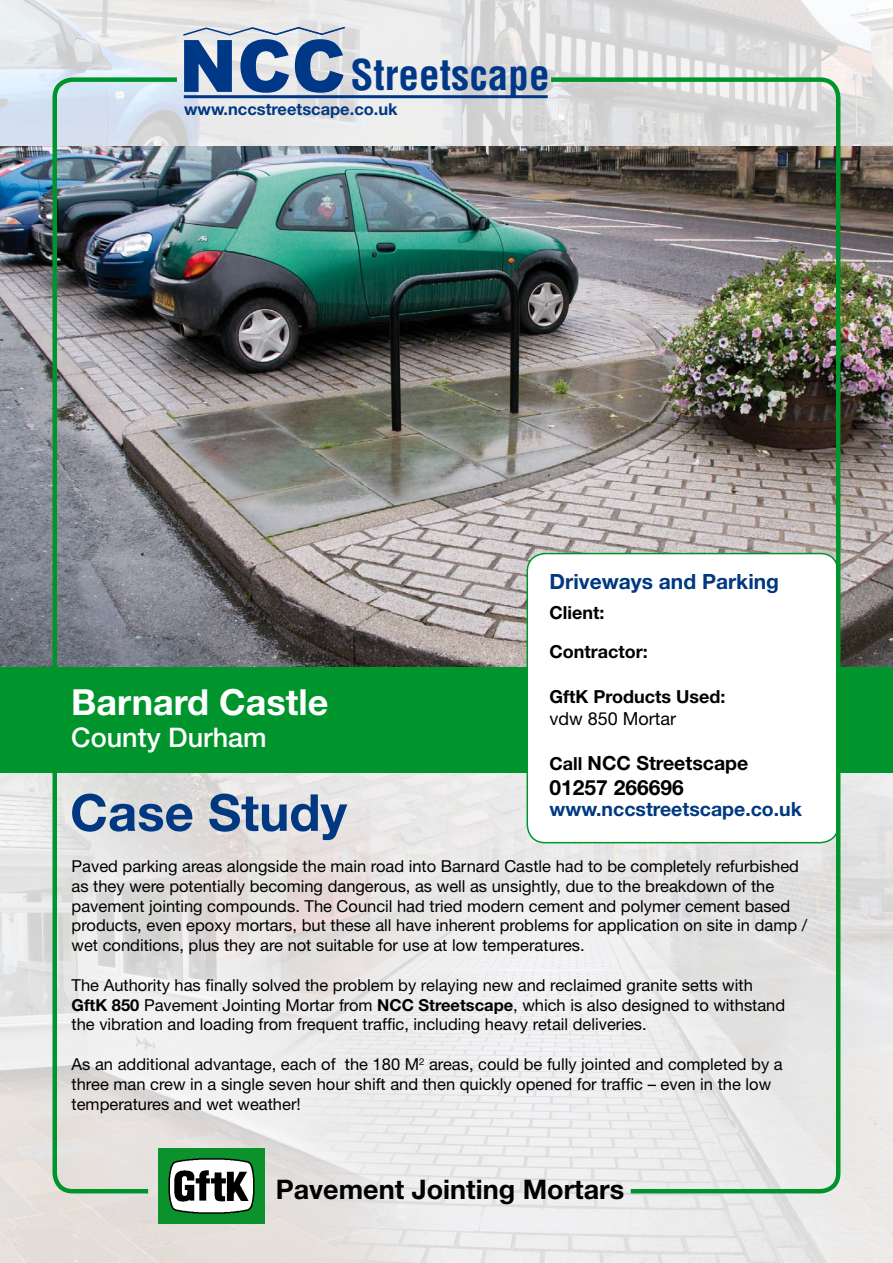
<style>
.page{position:relative;width:893px;height:1263px;background:#fff}
.page>*{position:absolute;margin:0;border:0;box-sizing:border-box;transform-origin:0 0}
.t1{font:700 51px "Helvetica Neue";color:#003882}
.t2{font:700 condensed 41.25px "Helvetica";color:#003888}
.t3{font:700 36px "Helvetica Neue";color:#fff}
.t4{font:700 27px "Helvetica Neue";color:#000}
.t5{font:500 27px "Helvetica Neue";color:#fff}
.t6{font:700 21px "Helvetica Neue";color:#003882}
.t7{font:700 21px "Helvetica Neue";color:#000}
.t8{font:700 19.5px "Helvetica Neue";color:#003882}
.t9{font:700 19.5px "Helvetica Neue";color:#000}
.t10{font:700 18px/39.6px "Helvetica Neue";color:#000}
.t11{font:18px "Helvetica Neue";color:#000}
.t12{font:16.5px/19.8px "Helvetica Neue";color:#000}
.t13{font:700 16.5px "Helvetica Neue";color:#003882}
.s1{font-size:18px}
.s2{font-weight:700}
</style>
<div class="page">
<img style="left:0;top:0;width:893px;height:1263px">
<img style="left:0;top:146px;width:893px;height:521px">
<div style="left:0;top:667px;width:893px;height:105px;background:#00942d"></div>
<div style="left:527px;top:554px;width:311px;height:289px;background:#fff;border-radius:18px"></div>
<img style="left:158px;top:1149px;width:107px;height:75px">
<svg style="left:182px;top:26px;width:165px;height:67px;background:#7b95ba"></svg>
<hr style="left:184px;top:95px;width:364px;height:3px;background:#003888">
<img style="left:50px;top:75px;width:131px;height:1121px">
<img style="left:547px;top:75px;width:296px;height:1121px">
<h2 class="t2" style="left:350px;top:50px;width:201px">Streetscape</h2>
<p class="t13" style="left:184px;top:99px;width:215px">www.nccstreetscape.co.uk</p>
<h3 class="t3" style="left:71px;top:680px;width:259px">Barnard Castle</h3>
<h3 class="t5" style="left:71px;top:722px;width:197px">County Durham</h3>
<h1 class="t1" style="left:70px;top:781px;width:278px">Case Study</h1>
<p class="t6" style="left:550px;top:568px;width:231px">Driveways and Parking</p>
<p class="t10" style="left:550px;top:592px;width:100px">Client:<br>Contractor:</p>
<p class="t10" style="left:550px;top:677px;width:178px">GftK Products Used:</p>
<p class="t11" style="left:550px;top:708px;width:128px">vdw 850 Mortar</p>
<p class="t9" style="left:550px;top:751px;width:200px"><span class="s1">Call</span> NCC Streetscape</p>
<p class="t7" style="left:550px;top:775px;width:136px">01257 266696</p>
<p class="t8" style="left:550px;top:797px;width:254px">www.nccstreetscape.co.uk</p>
<p class="t12" style="left:72px;top:856px;width:737px">Paved parking areas alongside the main road into Barnard Castle had to be completely refurbished as they were potentially becoming dangerous, as well as unsightly, due to the breakdown of the pavement jointing compounds. The Council had tried modern cement and polymer cement based products, even epoxy mortars, but these all have inherent problems for application on site in damp / wet conditions, plus they are not suitable for use at low temperatures.</p>
<p class="t12" style="left:72px;top:975px;width:715px">The Authority has finally solved the problem by relaying new and reclaimed granite setts with<br><span class="s2">GftK 850</span> Pavement Jointing Mortar from <span class="s2">NCC Streetscape</span>, which is also designed to withstand the vibration and loading from frequent traffic, including heavy retail deliveries.</p>
<p class="t12" style="left:72px;top:1054px;width:713px">As an additional advantage, each of the 180 M<sup>2</sup> areas, could be fully jointed and completed by a three man crew in a single seven hour shift and then quickly opened for traffic – even in the low temperatures and wet weather!</p>
<h3 class="t4" style="left:276px;top:1173px;width:350px">Pavement Jointing Mortars</h3>
</div>
